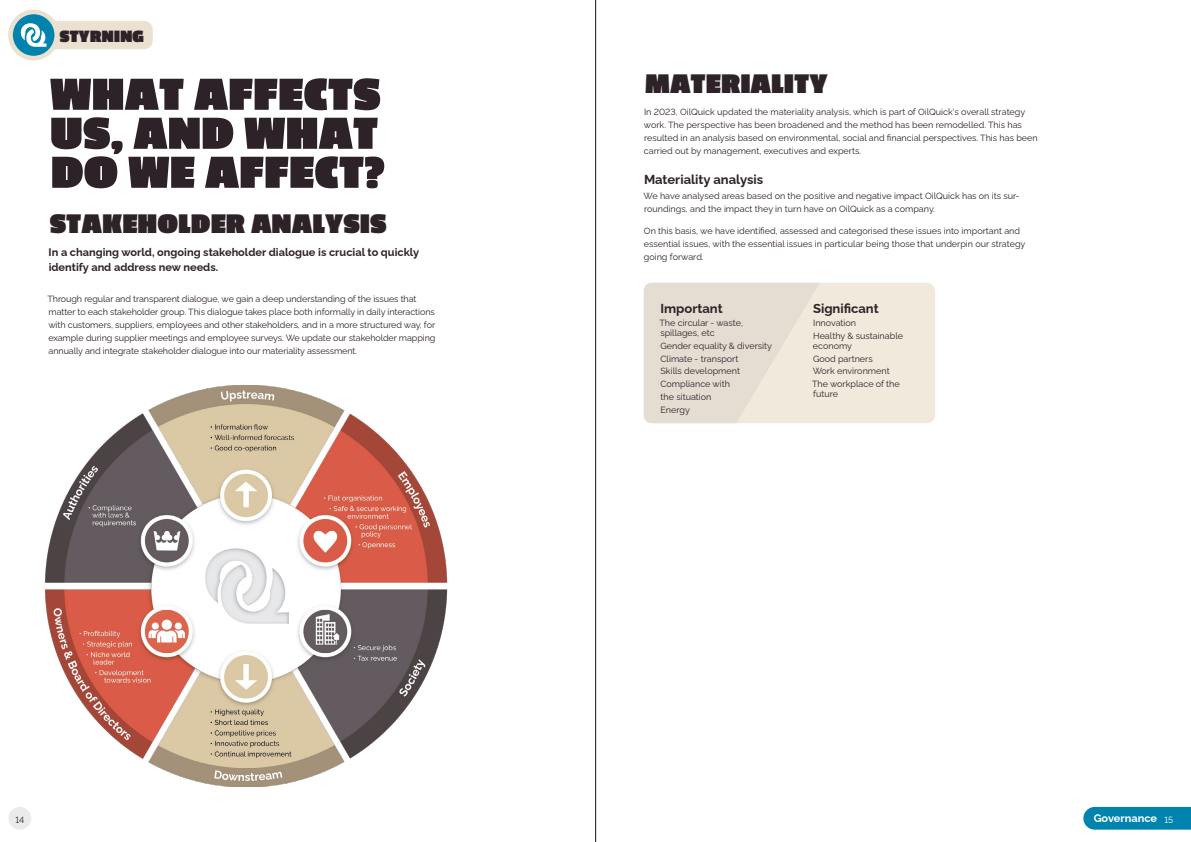
<style>
.page{position:relative;width:1191px;height:842px;background:#fff}
.page>*{position:absolute;margin:0;border:0;box-sizing:border-box;transform-origin:0 0}
.t1{font:900 50px/39px "Passion One";letter-spacing:.02em;color:#2d2228}
.t2{font:900 30px "Passion One";letter-spacing:.02em;color:#2d2228}
.t3{font:900 18.3px "Passion One";letter-spacing:.02em;color:#2d2228}
.t4{font:700 13px "Raleway";color:#2d2228}
.t5{font:700 11px/15px "Raleway";color:#2d2228}
.t6{font:700 11px "Raleway";color:#fff}
.t7{font:9px/13px "Raleway";color:#2d2228}
.s1{font-weight:400;font-size:9px}
</style>
<div class="page">
<img style="left:44px;top:385px;width:404px;height:401px">
<div style="left:647px;top:283px;width:288px;height:140px;background:#f0e9dc;border-radius:9px"></div>
<svg style="left:643px;top:283px;width:176px;height:140px"></svg>
<svg style="left:1083px;top:807px;width:108px;height:23px;background:#0a89b1"></svg>
<div style="left:9px;top:807px;width:22px;height:23px;background:#ecebeb;border-radius:50%"></div>
<div style="left:32px;top:21px;width:121px;height:28px;background:#ebe1d0;border-radius:9px"></div>
<svg style="left:11px;top:12px;width:46px;height:46px"></svg>
<div style="left:8px;top:10px;width:51px;height:51px;border:5px solid #ebe1d0;border-radius:50%"></div>
<svg style="left:21px;top:23px;width:25px;height:24px"></svg>
<hr style="left:595px;top:0;width:1px;height:842px;background:#1a0b12">
<h3 class="t3" style="left:60px;top:27px;width:86px">STYRNING</h3>
<h1 class="t1" style="left:50px;top:76px;width:335px">WHAT AFFECTS<br>US, AND WHAT<br>DO WE AFFECT?</h1>
<h2 class="t2" style="left:50px;top:209px;width:338px">STAKEHOLDER ANALYSIS</h2>
<p class="t5" style="left:49px;top:244px;width:372px">In a changing world, ongoing stakeholder dialogue is crucial to quickly identify and address new needs.</p>
<p class="t7" style="left:47px;top:292px;width:389px">Through regular and transparent dialogue, we gain a deep understanding of the issues that matter to each stakeholder group. This dialogue takes place both informally in daily interactions with customers, suppliers, employees and other stakeholders, and in a more structured way, for example during supplier meetings and employee surveys. We update our stakeholder mapping annually and integrate stakeholder dialogue into our materiality assessment.</p>
<h2 class="t2" style="left:645px;top:69px;width:184px">MATERIALITY</h2>
<p class="t7" style="left:644px;top:104px;width:395px">In 2023, OilQuick updated the materiality analysis, which is part of OilQuick's overall strategy work. The perspective has been broadened and the method has been remodelled. This has resulted in an analysis based on environmental, social and financial perspectives. This has been carried out by management, executives and experts.</p>
<h3 class="t4" style="left:644px;top:169px;width:121px">Materiality analysis</h3>
<p class="t7" style="left:643px;top:189px;width:377px">We have analysed areas based on the positive and negative impact OilQuick has on its sur&shy;roundings, and the impact they in turn have on OilQuick as a company.</p>
<p class="t7" style="left:644px;top:223px;width:383px">On this basis, we have identified, assessed and categorised these issues into important and essential issues, with the essential issues in particular being those that underpin our strategy going forward.</p>
<h3 class="t4" style="left:660px;top:298px;width:64px">Important</h3>
<p class="t7" style="left:659px;top:317px;width:85px;line-height:10px">The circular - waste, spillages, etc</p>
<p class="t7" style="left:660px;top:338px;width:113px">Gender equality &amp; diversity<br>Climate - transport<br>Skills development<br>Compliance with<br>the situation<br>Energy</p>
<h3 class="t4" style="left:813px;top:298px;width:67px">Significant</h3>
<p class="t7" style="left:813px;top:315px;width:91px">Innovation<br>Healthy &amp; sustainable</p>
<p class="t7" style="left:812px;top:338px;width:89px">economy<br>Good partners<br>Work environment<br>The workplace of the</p>
<p class="t7" style="left:813px;top:387px;width:26px">future</p>
<p class="t7" style="left:15px;top:812px;width:10px">14</p>
<p class="t6" style="left:1093px;top:810px;width:81px">Governance <span class="s1">15</span></p>
</div>
